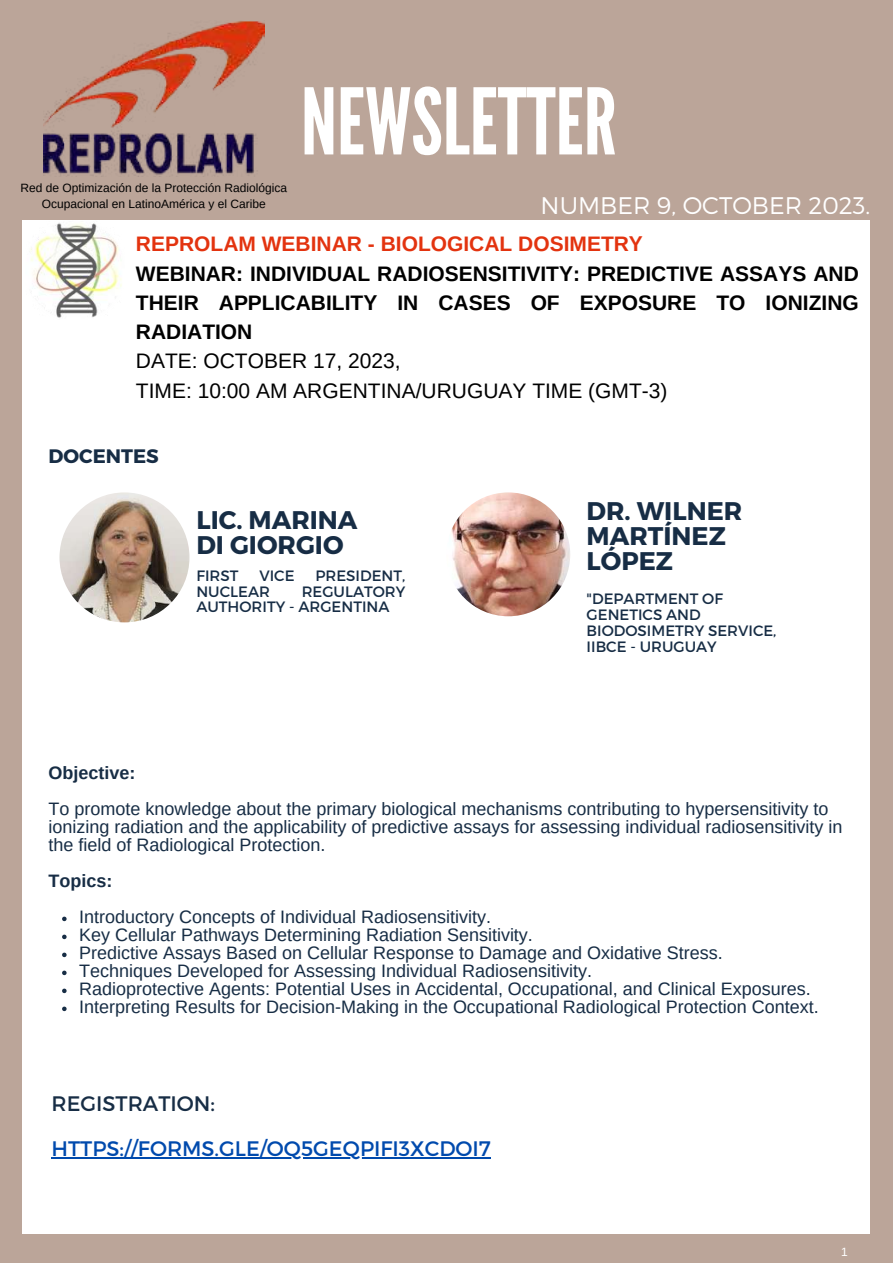
<style>
.page{position:relative;width:893px;height:1264px;background:#fff}
.page>*{position:absolute;margin:0;border:0;box-sizing:border-box;transform-origin:0 0}
.t1{font:91.5px "League Gothic";color:#fff}
.t2{font:700 25.5px/24.8px "Montserrat";color:#172d45}
.t3{font:300 24px "Montserrat";color:#fff}
.t4{font:700 21px/29.2px "Arimo";color:#000;text-align:justify}
.t5{font:21px/29.2px "Arimo";color:#000}
.t6{font:700 21px "Arimo";color:#e3330f}
.t7{font:21px "Montserrat";color:#004aad}
.t8{font:21px "Montserrat";color:#172d45}
.t9{font:700 19.5px "Montserrat";color:#172d45}
.t10{font:18px/18px "Arimo";color:#172d45}
.t11{font:700 18px "Arimo";color:#172d45}
.t12{font:15px/15.8px "Montserrat";color:#172d45}
.t13{font:12px/16px "Arimo";color:#000;text-align:center}
.t14{font:12px "Arimo";color:#fff}
</style>
<div class="page">
<div style="left:0;top:0;width:892px;height:1262px;background:#bba599"></div>
<img style="left:44px;top:21px;width:220px;height:155px">
<div style="left:22px;top:220px;width:848px;height:1013px;background:#fff"></div>
<img style="left:30px;top:223px;width:92px;height:95px">
<img style="left:59px;top:492px;width:130px;height:130px;border-radius:50%">
<img style="left:446px;top:492px;width:124px;height:124px;border-radius:50%">
<svg style="left:62px;top:916px;width:5px;height:5px"></svg>
<svg style="left:62px;top:934px;width:5px;height:5px"></svg>
<svg style="left:62px;top:952px;width:5px;height:5px"></svg>
<svg style="left:62px;top:970px;width:5px;height:5px"></svg>
<svg style="left:62px;top:988px;width:5px;height:5px"></svg>
<svg style="left:62px;top:1006px;width:5px;height:5px"></svg>
<hr style="left:52px;top:1156px;width:439px;height:2px;background:#004aad">
<h1 class="t1" style="left:301px;top:69px;width:317px">NEWSLETTER</h1>
<p class="t13" style="left:21px;top:180px;width:268px">Red de Optimización de la Protección Radiológica<br>Ocupacional en LatinoAmérica y el Caribe</p>
<p class="t6" style="left:136px;top:232px;width:508px">REPROLAM WEBINAR - BIOLOGICAL DOSIMETRY</p>
<p class="t4" style="left:136px;top:259px;width:724px">WEBINAR: INDIVIDUAL RADIOSENSITIVITY: PREDICTIVE ASSAYS AND THEIR APPLICABILITY IN CASES OF EXPOSURE TO IONIZING RADIATION</p>
<p class="t5" style="left:136px;top:346px;width:533px">DATE: OCTOBER 17, 2023,<br>TIME: 10:00 AM ARGENTINA/URUGUAY TIME (GMT-3)</p>
<h3 class="t3" style="left:540px;top:190px;width:331px">NUMBER 9, OCTOBER 2023.</h3>
<p class="t9" style="left:49px;top:443px;width:112px">DOCENTES</p>
<h2 class="t2" style="left:196px;top:506px;width:163px">LIC. MARINA<br>DI GIORGIO</h2>
<p class="t12" style="left:196px;top:567px;width:43px">FIRST</p>
<p class="t12" style="left:259px;top:567px;width:37px">VICE</p>
<p class="t12" style="left:315px;top:567px;width:91px">PRESIDENT,</p>
<p class="t12" style="left:196px;top:582px;width:75px">NUCLEAR</p>
<p class="t12" style="left:196px;top:582px;width:210px;text-indent:105px">REGULATORY<br>AUTHORITY - ARGENTINA</p>
<h2 class="t2" style="left:586px;top:497px;width:157px">DR. WILNER<br>MARTÍNEZ<br>LÓPEZ</h2>
<p class="t12" style="left:586px;top:590px;width:191px">"DEPARTMENT OF<br>GENETICS AND<br>BIODOSIMETRY SERVICE,<br>IIBCE - URUGUAY</p>
<p class="t11" style="left:49px;top:763px;width:88px">Objective:</p>
<p class="t10" style="left:49px;top:800px;width:795px">To promote knowledge about the primary biological mechanisms contributing to hypersensitivity to ionizing radiation and the applicability of predictive assays for assessing individual radiosensitivity in the field of Radiological Protection.</p>
<p class="t11" style="left:49px;top:871px;width:65px">Topics:</p>
<p class="t10" style="left:79px;top:908px;width:741px">Introductory Concepts of Individual Radiosensitivity.<br>Key Cellular Pathways Determining Radiation Sensitivity.<br>Predictive Assays Based on Cellular Response to Damage and Oxidative Stress.<br>Techniques Developed for Assessing Individual Radiosensitivity.<br>Radioprotective Agents: Potential Uses in Accidental, Occupational, and Clinical Exposures.<br>Interpreting Results for Decision-Making in the Occupational Radiological Protection Context.</p>
<p class="t8" style="left:52px;top:1089px;width:165px">REGISTRATION:</p>
<p class="t7" style="left:52px;top:1134px;width:441px">HTTPS://FORMS.GLE/OQ5GEQPIFI3XCDOI7</p>
<p class="t14" style="left:841px;top:1245px;width:8px">1</p>
</div>
